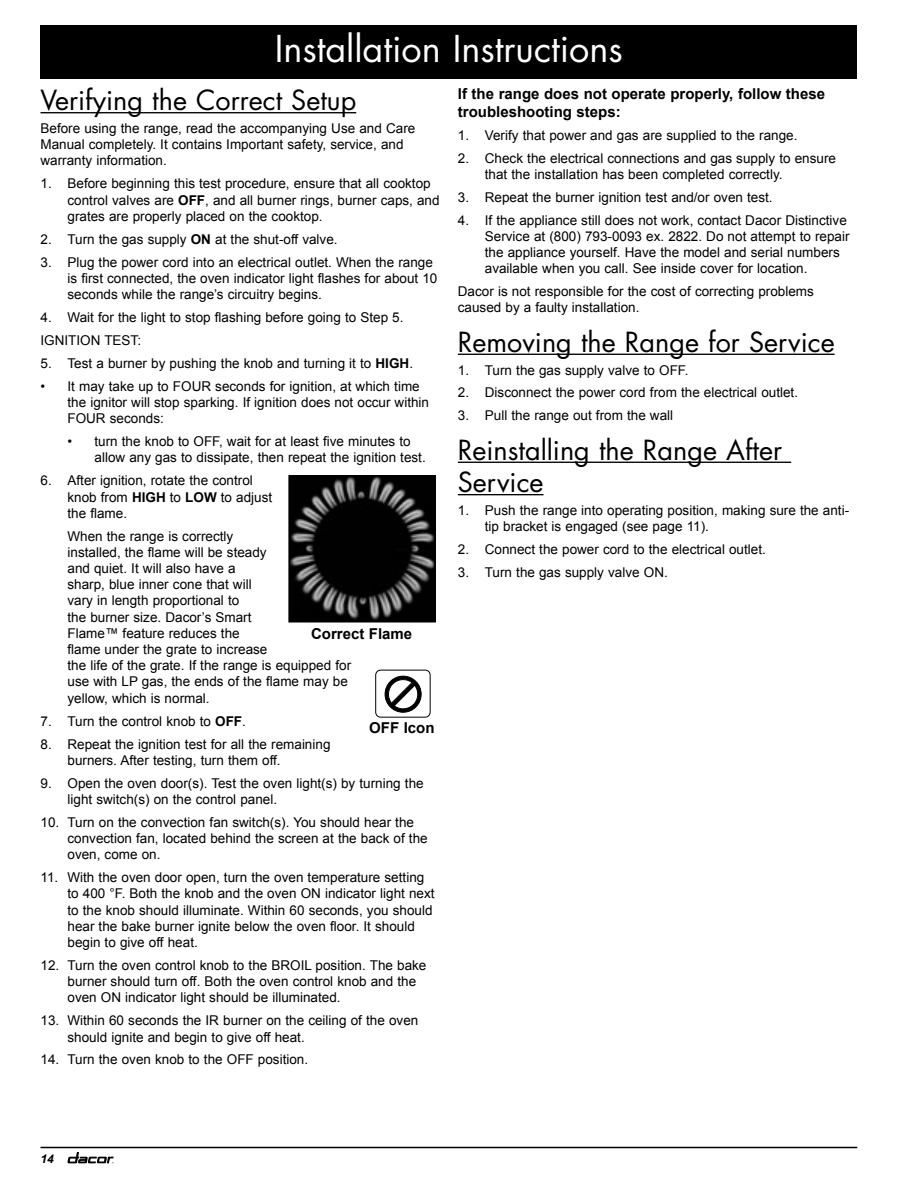
<style>
.page{position:relative;width:918px;height:1188px;background:#fff}
.page>*{position:absolute;margin:0;border:0;box-sizing:border-box;transform-origin:0 0}
.t1{font:36px "Futura Std";color:#fff}
.t2{font:27px/32.4px "Futura Std";color:#000}
.t3{font:700 15px/18px "Arial";color:#000}
.t4{font:13.5px/16.2px "Arial";color:#000}
.t5{font:italic 700 12px "Arial";color:#000}
.s1{font-weight:700}
</style>
<div class="page">
<svg style="left:68px;top:1152px;width:46px;height:11px"></svg>
<hr style="left:40px;top:1147px;width:817px;height:1px;background:#000">
<hr style="left:40px;top:112px;width:316px;height:1px;background:#000">
<hr style="left:458px;top:354px;width:377px;height:1px;background:#000">
<hr style="left:458px;top:462px;width:333px;height:1px;background:#000">
<hr style="left:458px;top:494px;width:86px;height:1px;background:#000">
<svg style="left:376px;top:670px;width:54px;height:47px"></svg>
<img style="left:291px;top:478px;width:142px;height:141px">
<div style="left:288px;top:475px;width:148px;height:147px;border:2px solid #000"></div>
<div style="left:40px;top:25px;width:817px;height:54px;background:#000"></div>
<h1 class="t1" style="left:275px;top:26px;width:349px">Installation Instructions</h1>
<h2 class="t2" style="left:40px;top:84px;width:317px">Verifying the Correct Setup</h2>
<p class="t4" style="left:40px;top:120px;width:376px">Before using the range, read the accompanying Use and Care<br>Manual completely. It contains Important safety, service, and warranty information.</p>
<p class="t4" style="left:68px;top:176px;width:374px;text-indent:-27px">1. Before beginning this test procedure, ensure that all cooktop control valves are <span class="s1">OFF</span>, and all burner rings, burner caps, and grates are properly placed on the cooktop.</p>
<p class="t4" style="left:40px;top:231px;width:299px">2. Turn the gas supply <span class="s1">ON</span> at the shut-off valve.</p>
<p class="t4" style="left:68px;top:254px;width:371px;text-indent:-27px">3. Plug the power cord into an electrical outlet. When the range is first connected, the oven indicator light flashes for about 10 seconds while the range’s circuitry begins.</p>
<p class="t4" style="left:40px;top:306px;width:365px;line-height:23px">4. Wait for the light to stop flashing before going to Step 5.<br>IGNITION TEST:</p>
<p class="t4" style="left:40px;top:355px;width:374px">5. Test a burner by pushing the knob and turning it to <span class="s1">HIGH</span>.</p>
<p class="t4" style="left:68px;top:378px;width:363px;text-indent:-27px">• It may take up to FOUR seconds for ignition, at which time the ignitor will stop sparking. If ignition does not occur within<br>FOUR seconds:</p>
<p class="t4" style="left:94px;top:433px;width:333px;text-indent:-27px">• turn the knob to OFF, wait for at least five minutes to allow any gas to dissipate, then repeat the ignition test.</p>
<p class="t4" style="left:68px;top:473px;width:206px;text-indent:-27px">6. After ignition, rotate the control knob from <span class="s1">HIGH</span> to <span class="s1">LOW</span> to adjust the flame.</p>
<p class="t4" style="left:68px;top:528px;width:285px">When the range is correctly<br>installed, the flame will be steady<br>and quiet. It will also have a<br>sharp, blue inner cone that will<br>vary in length proportional to<br>the burner size. Dacor’s Smart<br>Flame™ feature reduces the<br>flame under the grate to increase<br>the life of the grate. If the range is equipped for use with LP gas, the ends of the flame may be yellow, which is normal.</p>
<p class="t4" style="left:40px;top:713px;width:207px">7. Turn the control knob to <span class="s1">OFF</span>.</p>
<p class="t4" style="left:68px;top:736px;width:265px;text-indent:-27px">8. Repeat the ignition test for all the remaining burners. After testing, turn them off.</p>
<p class="t4" style="left:68px;top:775px;width:358px;text-indent:-27px">9. Open the oven door(s). Test the oven light(s) by turning the light switch(s) on the control panel.</p>
<p class="t4" style="left:68px;top:814px;width:362px;text-indent:-27px">10. Turn on the convection fan switch(s). You should hear the convection fan, located behind the screen at the back of the oven, come on.</p>
<p class="t4" style="left:68px;top:870px;width:369px;text-indent:-27px">11. With the oven door open, turn the oven temperature setting to 400 °F. Both the knob and the oven ON indicator light next to the knob should illuminate. Within 60 seconds, you should hear the bake burner ignite below the oven floor. It should begin to give off heat.</p>
<p class="t4" style="left:68px;top:957px;width:360px;text-indent:-27px">12. Turn the oven control knob to the BROIL position. The bake burner should turn off. Both the oven control knob and the oven ON indicator light should be illuminated.</p>
<p class="t4" style="left:68px;top:1013px;width:352px;text-indent:-27px">13. Within 60 seconds the IR burner on the ceiling of the oven should ignite and begin to give off heat.</p>
<p class="t4" style="left:40px;top:1052px;width:269px">14. Turn the oven knob to the OFF position.</p>
<p class="t3" style="left:311px;top:625px;width:103px">Correct Flame</p>
<p class="t3" style="left:369px;top:719px;width:67px">OFF Icon</p>
<p class="t3" style="left:458px;top:85px;width:369px">If the range does not operate properly, follow these troubleshooting steps:</p>
<p class="t4" style="left:458px;top:127px;width:341px">1. Verify that power and gas are supplied to the range.</p>
<p class="t4" style="left:485px;top:150px;width:353px;text-indent:-27px">2. Check the electrical connections and gas supply to ensure that the installation has been completed correctly.</p>
<p class="t4" style="left:458px;top:189px;width:316px">3. Repeat the burner ignition test and/or oven test.</p>
<p class="t4" style="left:485px;top:212px;width:366px;text-indent:-27px">4. If the appliance still does not work, contact Dacor Distinctive Service at (800) 793-0093 ex. 2822. Do not attempt to repair the appliance yourself. Have the model and serial numbers available when you call. See inside cover for location.</p>
<p class="t4" style="left:458px;top:284px;width:358px">Dacor is not responsible for the cost of correcting problems caused by a faulty installation.</p>
<h2 class="t2" style="left:458px;top:326px;width:378px">Removing the Range for Service</h2>
<p class="t4" style="left:458px;top:362px;width:232px">1. Turn the gas supply valve to OFF.</p>
<p class="t4" style="left:458px;top:385px;width:342px">2. Disconnect the power cord from the electrical outlet.</p>
<p class="t4" style="left:458px;top:408px;width:217px">3. Pull the range out from the wall</p>
<h2 class="t2" style="left:458px;top:434px;width:326px">Reinstalling the Range After<br>Service</h2>
<p class="t4" style="left:485px;top:502px;width:366px;text-indent:-27px">1. Push the range into operating position, making sure the anti&shy;tip bracket is engaged (see page 11).</p>
<p class="t4" style="left:458px;top:541px;width:310px">2. Connect the power cord to the electrical outlet.</p>
<p class="t4" style="left:458px;top:564px;width:211px">3. Turn the gas supply valve ON.</p>
<p class="t5" style="left:40px;top:1151px;width:15px">14</p>
</div>
